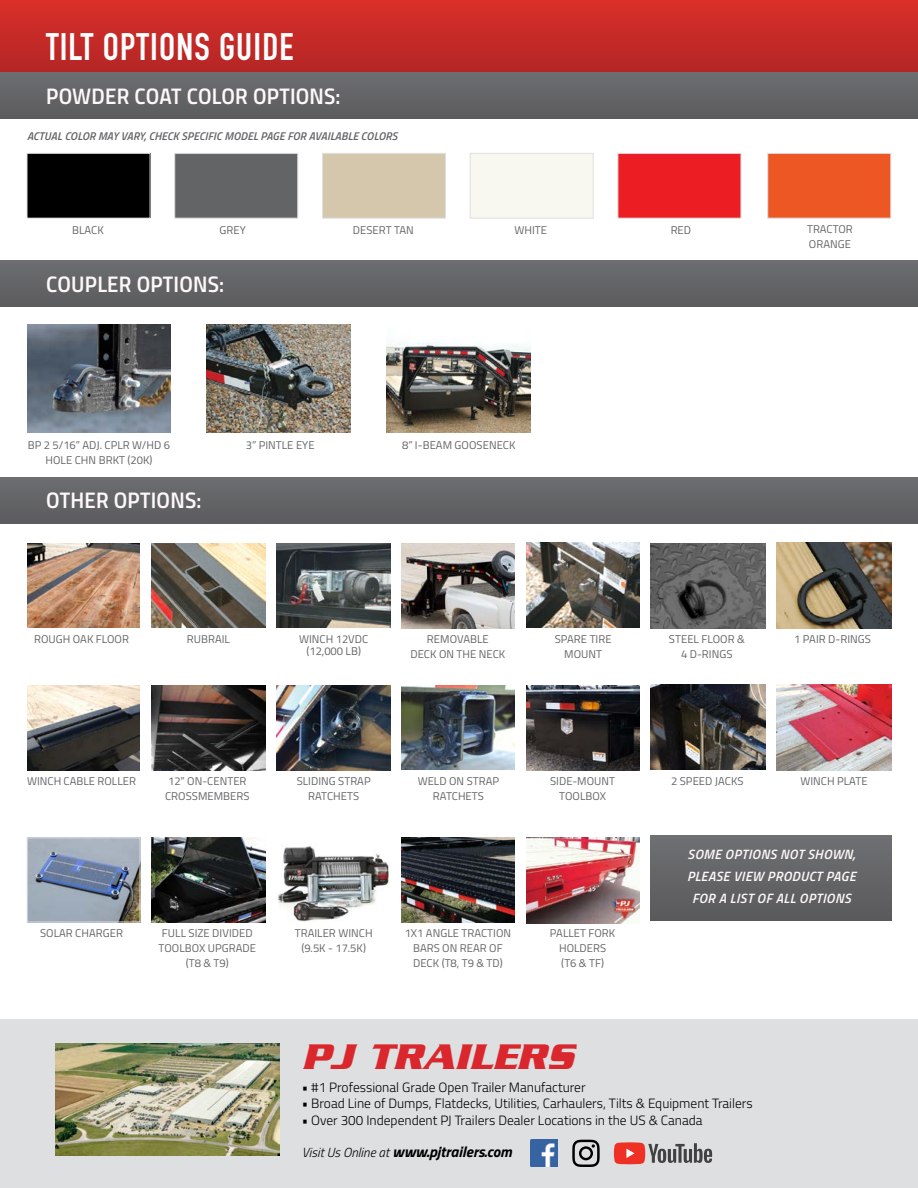
<style>
.page{position:relative;width:918px;height:1188px;background:#fff}
.page>*{position:absolute;margin:0;border:0;box-sizing:border-box;transform-origin:0 0}
.t1{font:italic 700 38.4px "Serpentine";color:#d9272d}
.t2{font:700 37.8px "DIN Condensed";letter-spacing:.03em;color:#fff}
.t3{font:22.5px "Titillium Semibold Upright";letter-spacing:.01em;color:#fef8f8}
.t4{font:italic 700 15px "Titillium";color:#000}
.t5{font:300 13.5px "Titillium";color:#000}
.t6{font:italic 600 13.5px/22.2px "Titillium";letter-spacing:.03em;color:#fef8f8;text-align:center}
.t7{font:11.25px/15px "Titillium";letter-spacing:.005em;color:#636466;text-align:center}
.t8{font:italic 600 11.25px "Titillium";letter-spacing:.01em;color:#636466}
.s1{font-weight:300;font-size:13.2px}
</style>
<div class="page">
<div style="left:0;top:261px;width:918px;height:45px;background:#646567"></div>
<div style="left:0;top:477px;width:918px;height:46px;background:#646567"></div>
<div style="left:0;top:0;width:918px;height:73px;background:linear-gradient(to bottom,#da2f29,#b32625)"></div>
<div style="left:0;top:73px;width:918px;height:46px;background:#646567"></div>
<div style="left:0;top:1020px;width:918px;height:168px;background:#dedfe0"></div>
<img style="left:56px;top:1044px;width:223px;height:112px">
<img style="left:531px;top:1140px;width:27px;height:27px">
<svg style="left:572px;top:1140px;width:28px;height:27px"></svg>
<svg style="left:614px;top:1142px;width:98px;height:22px"></svg>
<img style="left:27px;top:325px;width:144px;height:108px">
<img style="left:207px;top:325px;width:144px;height:108px">
<img style="left:387px;top:342px;width:144px;height:91px">
<div style="left:27px;top:153px;width:123px;height:65px;background:#000"></div>
<div style="left:27px;top:153px;width:123px;height:65px;border:1px solid #dedfe0"></div>
<div style="left:175px;top:153px;width:123px;height:65px;background:#636466;border:1px solid #dedfe0"></div>
<div style="left:322px;top:153px;width:124px;height:65px;background:#d5c7ac;border:1px solid #dedfe0"></div>
<div style="left:470px;top:153px;width:123px;height:65px;background:#f9f8f0;border:1px solid #dedfe0"></div>
<div style="left:618px;top:153px;width:123px;height:65px;background:#ed1d24;border:1px solid #dedfe0"></div>
<div style="left:768px;top:153px;width:123px;height:65px;background:#ec5724;border:1px solid #dedfe0"></div>
<div style="left:651px;top:836px;width:240px;height:85px;background:#646567"></div>
<img style="left:527px;top:838px;width:113px;height:85px">
<img style="left:402px;top:838px;width:113px;height:85px">
<img style="left:277px;top:846px;width:112px;height:76px">
<img style="left:152px;top:838px;width:113px;height:84px">
<img style="left:651px;top:543px;width:114px;height:86px">
<img style="left:777px;top:543px;width:114px;height:86px">
<img style="left:27px;top:543px;width:112px;height:85px">
<img style="left:152px;top:543px;width:113px;height:85px">
<img style="left:402px;top:543px;width:113px;height:85px">
<img style="left:277px;top:543px;width:113px;height:85px">
<img style="left:527px;top:543px;width:113px;height:85px">
<img style="left:777px;top:685px;width:114px;height:85px">
<img style="left:402px;top:685px;width:113px;height:85px">
<img style="left:651px;top:685px;width:114px;height:85px">
<img style="left:527px;top:685px;width:113px;height:85px">
<img style="left:27px;top:685px;width:112px;height:85px">
<img style="left:277px;top:685px;width:113px;height:85px">
<img style="left:152px;top:685px;width:113px;height:85px">
<img style="left:29px;top:840px;width:109px;height:80px">
<div style="left:27px;top:838px;width:113px;height:84px;border:1px solid #dedfe0"></div>
<h2 class="t2" style="left:46px;top:22px;width:249px">TILT OPTIONS GUIDE</h2>
<h3 class="t3" style="left:46px;top:79px;width:296px">POWDER COAT COLOR OPTIONS:</h3>
<p class="t8" style="left:27px;top:128px;width:372px">ACTUAL COLOR MAY VARY, CHECK SPECIFIC MODEL PAGE FOR AVAILABLE COLORS</p>
<p class="t7" style="left:72px;top:222px;width:33px">BLACK</p>
<p class="t7" style="left:220px;top:222px;width:28px">GREY</p>
<p class="t7" style="left:353px;top:222px;width:63px">DESERT TAN</p>
<p class="t7" style="left:514px;top:222px;width:34px">WHITE</p>
<p class="t7" style="left:671px;top:222px;width:22px">RED</p>
<p class="t7" style="left:807px;top:221px;width:47px;text-align:left">TRACTOR<br>ORANGE</p>
<h3 class="t3" style="left:46px;top:267px;width:180px">COUPLER OPTIONS:</h3>
<p class="t7" style="left:28px;top:437px;width:144px">BP 2 5/16” ADJ. CPLR W/HD 6<br>HOLE CHN BRKT (20K)</p>
<h3 class="t3" style="left:46px;top:483px;width:157px">OTHER OPTIONS:</h3>
<p class="t7" style="left:246px;top:437px;width:70px">3” PINTLE EYE</p>
<p class="t7" style="left:402px;top:437px;width:115px">8” I-BEAM GOOSENECK</p>
<p class="t7" style="left:34px;top:631px;width:96px">ROUGH OAK FLOOR</p>
<p class="t7" style="left:187px;top:631px;width:45px">RUBRAIL</p>
<p class="t7" style="left:299px;top:633px;width:71px;line-height:12px">WINCH 12VDC (12,000 LB)</p>
<p class="t7" style="left:410px;top:631px;width:96px">REMOVABLE<br>DECK ON THE NECK</p>
<p class="t7" style="left:555px;top:631px;width:58px">SPARE TIRE<br>MOUNT</p>
<p class="t7" style="left:669px;top:631px;width:77px">STEEL FLOOR &amp;<br>4 D-RINGS</p>
<p class="t7" style="left:794px;top:631px;width:78px">1 PAIR D-RINGS</p>
<p class="t7" style="left:27px;top:773px;width:110px">WINCH CABLE ROLLER</p>
<p class="t7" style="left:165px;top:773px;width:86px;text-align:left">12” ON-CENTER<br>CROSSMEMBERS</p>
<p class="t7" style="left:297px;top:773px;width:76px">SLIDING STRAP<br>RATCHETS</p>
<p class="t7" style="left:418px;top:773px;width:83px">WELD ON STRAP<br>RATCHETS</p>
<p class="t7" style="left:550px;top:773px;width:67px">SIDE-MOUNT<br>TOOLBOX</p>
<p class="t7" style="left:671px;top:773px;width:74px">2 SPEED JACKS</p>
<p class="t7" style="left:800px;top:773px;width:69px">WINCH PLATE</p>
<p class="t6" style="left:687px;top:842px;width:170px">SOME OPTIONS NOT SHOWN,<br>PLEASE VIEW PRODUCT PAGE<br>FOR A LIST OF ALL OPTIONS</p>
<p class="t7" style="left:40px;top:925px;width:85px">SOLAR CHARGER</p>
<p class="t7" style="left:295px;top:925px;width:79px">TRAILER WINCH (9.5K - 17.5K)</p>
<p class="t7" style="left:405px;top:925px;width:108px">1X1 ANGLE TRACTION<br>BARS ON REAR OF<br>DECK (T8, T9 &amp; TD)</p>
<p class="t7" style="left:550px;top:925px;width:67px">PALLET FORK<br>HOLDERS<br>(T6 &amp; TF)</p>
<p class="t7" style="left:159px;top:925px;width:99px">FULL SIZE DIVIDED<br>TOOLBOX UPGRADE (T8 &amp; T9)</p>
<h1 class="t1" style="left:302px;top:1034px;width:273px">PJ TRAILERS</h1>
<p class="t5" style="left:302px;top:1078px;width:285px">• #1 Professional Grade Open Trailer Manufacturer</p>
<p class="t5" style="left:302px;top:1094px;width:453px">• Broad Line of Dumps, Flatdecks, Utilities, Carhaulers, Tilts &amp; Equipment Trailers</p>
<p class="t5" style="left:302px;top:1110px;width:402px">• Over 300 Independent PJ Trailers Dealer Locations in the US &amp; Canada</p>
<h3 class="t4" style="left:302px;top:1140px;width:212px"><span class="s1">Visit Us Online at</span> www.pjtrailers.com</h3>
</div>
